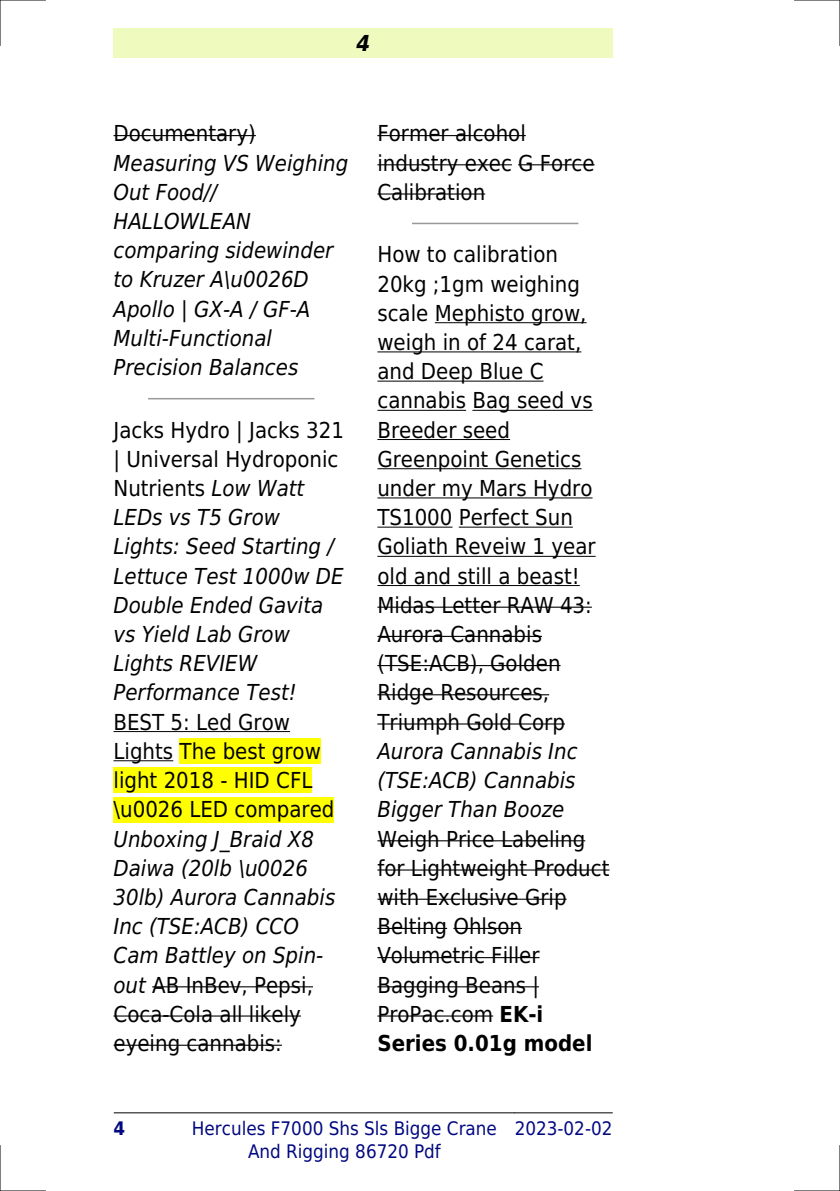
<style>
.page{position:relative;width:840px;height:1191px;background:#fff}
.page>*{position:absolute;margin:0;border:0;box-sizing:border-box;transform-origin:0 0}
.t1{font:22px/29.2px "DejaVu Sans Condensed";color:#000}
.t2{font:italic 22px/29.2px "DejaVu Sans Condensed";color:#000}
.t3{font:italic 700 22px "DejaVu Sans Condensed";color:#000}
.t4{font:18.6px/22.4px "DejaVu Sans Condensed";color:#000880;text-align:center}
.t5{font:700 18.6px "DejaVu Sans Condensed";color:#000880}
.s1{font-style:normal}
.s2{font-weight:700}
</style>
<div class="page">
<div style="left:113px;top:28px;width:499px;height:30px;background:#effbbe"></div>
<hr style="left:114px;top:1112px;width:60px;height:1px;background:#000">
<hr style="left:174px;top:1112px;width:340px;height:1px;background:#000">
<hr style="left:514px;top:1112px;width:98px;height:1px;background:#000">
<hr style="left:113px;top:135px;width:143px;height:1px;background:#000">
<hr style="left:149px;top:398px;width:164px;height:1px;background:#999">
<hr style="left:113px;top:731px;width:177px;height:1px;background:#000">
<hr style="left:113px;top:760px;width:60px;height:1px;background:#000">
<div style="left:179px;top:738px;width:142px;height:26px;background:#ff0"></div>
<div style="left:113px;top:767px;width:199px;height:26px;background:#ff0"></div>
<div style="left:113px;top:797px;width:221px;height:25px;background:#ff0"></div>
<hr style="left:152px;top:986px;width:161px;height:1px;background:#000">
<hr style="left:113px;top:1015px;width:188px;height:1px;background:#000">
<hr style="left:113px;top:1044px;width:169px;height:1px;background:#000">
<hr style="left:377px;top:135px;width:148px;height:1px;background:#000">
<hr style="left:377px;top:164px;width:134px;height:1px;background:#000">
<hr style="left:518px;top:164px;width:76px;height:1px;background:#000">
<hr style="left:377px;top:193px;width:108px;height:2px;background:#000">
<hr style="left:412px;top:223px;width:165px;height:1px;background:#999">
<hr style="left:434px;top:322px;width:152px;height:1px;background:#000">
<hr style="left:377px;top:351px;width:204px;height:1px;background:#000">
<hr style="left:377px;top:381px;width:166px;height:1px;background:#000">
<hr style="left:377px;top:410px;width:89px;height:1px;background:#000">
<hr style="left:472px;top:410px;width:120px;height:1px;background:#000">
<hr style="left:377px;top:439px;width:133px;height:1px;background:#000">
<hr style="left:377px;top:468px;width:204px;height:1px;background:#000">
<hr style="left:377px;top:497px;width:215px;height:1px;background:#000">
<hr style="left:377px;top:526px;width:75px;height:1px;background:#000">
<hr style="left:458px;top:526px;width:114px;height:1px;background:#000">
<hr style="left:377px;top:556px;width:218px;height:1px;background:#000">
<hr style="left:377px;top:585px;width:202px;height:1px;background:#000">
<hr style="left:377px;top:606px;width:214px;height:2px;background:#000">
<hr style="left:377px;top:636px;width:164px;height:1px;background:#000">
<hr style="left:377px;top:665px;width:183px;height:1px;background:#000">
<hr style="left:377px;top:694px;width:172px;height:1px;background:#000">
<hr style="left:377px;top:723px;width:187px;height:1px;background:#000">
<hr style="left:377px;top:840px;width:208px;height:1px;background:#000">
<hr style="left:377px;top:869px;width:232px;height:1px;background:#000">
<hr style="left:377px;top:898px;width:189px;height:1px;background:#000">
<hr style="left:377px;top:928px;width:70px;height:1px;background:#000">
<hr style="left:453px;top:928px;width:69px;height:1px;background:#000">
<hr style="left:377px;top:957px;width:162px;height:1px;background:#000">
<hr style="left:377px;top:986px;width:161px;height:1px;background:#000">
<hr style="left:377px;top:1015px;width:116px;height:1px;background:#000">
<hr style="left:0;top:0;width:45px;height:1px;background:#000">
<hr style="left:794px;top:0;width:45px;height:1px;background:#000">
<hr style="left:0;top:1190px;width:45px;height:1px;background:#000">
<hr style="left:794px;top:1190px;width:45px;height:1px;background:#000">
<hr style="left:0;top:0;width:1px;height:45px;background:#000">
<hr style="left:0;top:1145px;width:1px;height:46px;background:#000">
<hr style="left:839px;top:0;width:1px;height:45px;background:#000">
<hr style="left:839px;top:1145px;width:1px;height:46px;background:#000">
<p class="t3" style="left:356px;top:30px;width:15px">4</p>
<p class="t1" style="left:113px;top:119px;width:144px">Documentary)</p>
<p class="t2" style="left:113px;top:148px;width:236px">Measuring VS Weighing<br>Out Food//<br>HALLOWLEAN comparing sidewinder to Kruzer A\u0026D<br>Apollo | GX-A / GF-A<br>Multi-Functional<br>Precision Balances</p>
<p class="t2" style="left:113px;top:415px;width:232px"><span class="s1">Jacks Hydro | Jacks 321 | Universal Hydroponic<br>Nutrients</span> Low Watt<br>LEDs vs T5 Grow<br>Lights: Seed Starting /<br>Lettuce Test 1000w DE<br>Double Ended Gavita vs Yield Lab Grow<br>Lights REVIEW<br>Performance Test!</p>
<p class="t1" style="left:113px;top:707px;width:222px">BEST 5: Led Grow<br>Lights The best grow light 2018 - HID CFL \u0026 LED compared</p>
<p class="t2" style="left:113px;top:824px;width:223px">Unboxing J_Braid X8<br>Daiwa (20lb \u0026<br>30lb) Aurora Cannabis<br>Inc (TSE:ACB) CCO<br>Cam Battley on Spin&shy;out <span class="s1">AB InBev, Pepsi,<br>Coca-Cola all likely eyeing cannabis:</span></p>
<p class="t1" style="left:377px;top:119px;width:218px">Former alcohol industry exec G Force<br>Calibration</p>
<p class="t1" style="left:377px;top:240px;width:219px">How to calibration<br>20kg ;1gm weighing scale Mephisto grow, weigh in of 24 carat, and Deep Blue C cannabis Bag seed vs<br>Breeder seed<br>Greenpoint Genetics under my Mars Hydro<br>TS1000 Perfect Sun<br>Goliath Reveiw 1 year old and still a beast!<br>Midas Letter RAW 43:<br>Aurora Cannabis (TSE:ACB), Golden<br>Ridge Resources,<br>Triumph Gold Corp</p>
<p class="t2" style="left:377px;top:736px;width:201px;text-align:justify">Aurora Cannabis Inc (TSE:ACB) Cannabis Bigger Than Booze</p>
<p class="t1" style="left:377px;top:824px;width:233px">Weigh Price Labeling for Lightweight Product with Exclusive Grip<br>Belting Ohlson<br>Volumetric Filler<br>Bagging Beans |<br>ProPac.com <span class="s2">EK-i<br>Series 0.01g model</span></p>
<p class="t5" style="left:113px;top:1118px;width:13px">4</p>
<p class="t4" style="left:192px;top:1117px;width:306px">Hercules F7000 Shs Sls Bigge Crane<br>And Rigging 86720 Pdf</p>
<p class="t4" style="left:514px;top:1117px;width:99px">2023-02-02</p>
</div>
